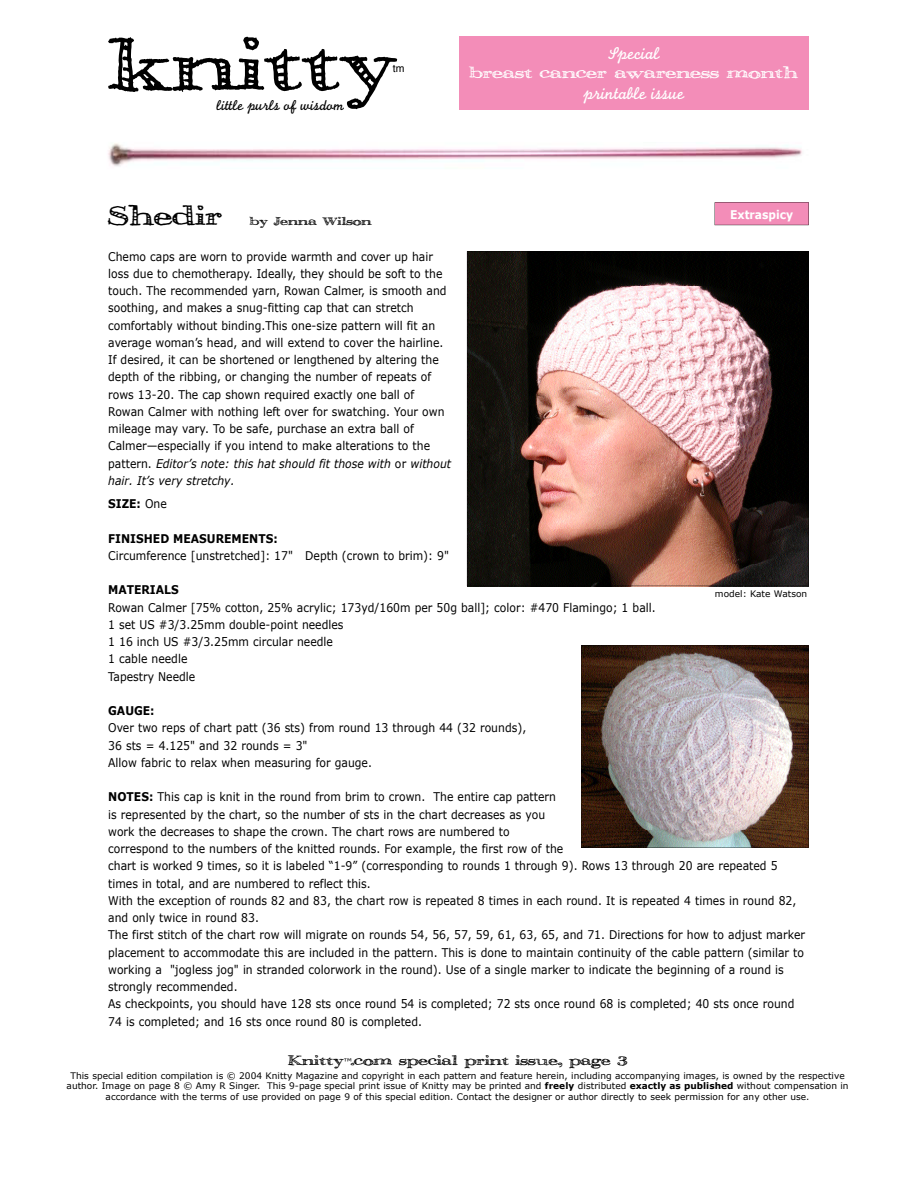
<style>
.page{position:relative;width:918px;height:1188px;background:#fff}
.page>*{position:absolute;margin:0;border:0;box-sizing:border-box;transform-origin:0 0}
.t1{font:97.5px "Pesto";color:#000}
.t2{font:36px "Pesto";letter-spacing:.005em;color:#000}
.t3{font:21px "Pesto";color:#fff}
.t4{font:18px "Pesto";color:#000}
.t5{font:18px "Monoline Script";color:#fff}
.t6{font:15px "Monoline Script";color:#000}
.t7{font:15px "Pesto";color:#000}
.t8{font:12px/17.2px "Verdana";color:#000;scale:.9 1}
.t9{font:700 12px "Verdana";color:#000;scale:.9 1}
.t10{font:700 12px "Verdana";color:#fff;scale:.9 1}
.t11{font:10.5px "Helvetica";color:#000}
.t12{font:9px/10.8px "Verdana";color:#000;text-align:center}
.s1{font-style:italic}
.s2{font-weight:400}
.s3{font-weight:700}
.s4{font-family:"Verdana";font-size:9px}
</style>
<div class="page">
<div style="left:459px;top:36px;width:350px;height:73px;background:#f38db8"></div>
<img style="left:108px;top:143px;width:694px;height:23px">
<svg style="left:715px;top:202px;width:94px;height:23px;background:#ec89b2"></svg>
<img style="left:467px;top:251px;width:342px;height:335px">
<img style="left:582px;top:645px;width:227px;height:203px">
<h1 class="t1" style="left:108px;top:12px;width:290px">knitty</h1>
<p class="t11" style="left:393px;top:64px;width:13px">tm</p>
<p class="t6" style="left:217px;top:101px;width:129px">little purls of wisdom</p>
<h3 class="t5" style="left:608px;top:47px;width:53px">Special</h3>
<h3 class="t3" style="left:469px;top:61px;width:330px">breast cancer awareness month</h3>
<h3 class="t5" style="left:583px;top:87px;width:102px">printable issue</h3>
<h2 class="t2" style="left:108px;top:197px;width:115px">Shedir</h2>
<p class="t7" style="left:249px;top:213px;width:124px">by Jenna Wilson</p>
<p class="t8" style="left:108px;top:247px;width:383px">Chemo caps are worn to provide warmth and cover up hair loss due to chemotherapy. Ideally, they should be soft to the touch. The recommended yarn, Rowan Calmer, is smooth and soothing, and makes a snug-fitting cap that can stretch comfortably without binding.This one-size pattern will fit an average woman’s head, and will extend to cover the hairline.<br>If desired, it can be shortened or lengthened by altering the depth of the ribbing, or changing the number of repeats of rows 13-20. The cap shown required exactly one ball of Rowan Calmer with nothing left over for swatching. Your own mileage may vary. To be safe, purchase an extra ball of Calmer—especially if you intend to make alterations to the pattern. <span class="s1">Editor’s note: this hat should fit those with</span> or <span class="s1">without hair. It’s very stretchy.</span></p>
<p class="t9" style="left:108px;top:496px;width:67px">SIZE: <span class="s2">One</span></p>
<p class="t9" style="left:108px;top:531px;width:190px">FINISHED MEASUREMENTS:</p>
<p class="t8" style="left:108px;top:547px;width:380px">Circumference [unstretched]: 17" Depth (crown to brim): 9"</p>
<p class="t9" style="left:108px;top:582px;width:80px">MATERIALS</p>
<p class="t8" style="left:108px;top:598px;width:610px">Rowan Calmer [75% cotton, 25% acrylic; 173yd/160m per 50g ball]; color: #470 Flamingo; 1 ball.<br>1 set US #3/3.25mm double-point needles<br>1 16 inch US #3/3.25mm circular needle<br>1 cable needle<br>Tapestry Needle</p>
<p class="t9" style="left:108px;top:703px;width:53px">GAUGE:</p>
<p class="t8" style="left:108px;top:719px;width:466px">Over two reps of chart patt (36 sts) from round 13 through 44 (32 rounds),<br>36 sts = 4.125" and 32 rounds = 3"<br>Allow fabric to relax when measuring for gauge.</p>
<p class="t8" style="left:108px;top:788px;width:776px"><span class="s3">NOTES:</span> This cap is knit in the round from brim to crown. The entire cap pattern<br>is represented by the chart, so the number of sts in the chart decreases as you<br>work the decreases to shape the crown. The chart rows are numbered to<br>correspond to the numbers of the knitted rounds. For example, the first row of the<br>chart is worked 9 times, so it is labeled “1-9” (corresponding to rounds 1 through 9). Rows 13 through 20 are repeated 5 times in total, and are numbered to reflect this.<br>With the exception of rounds 82 and 83, the chart row is repeated 8 times in each round. It is repeated 4 times in round 82, and only twice in round 83.<br>The first stitch of the chart row will migrate on rounds 54, 56, 57, 59, 61, 63, 65, and 71. Directions for how to adjust marker placement to accommodate this are included in the pattern. This is done to maintain continuity of the cable pattern (similar to working a "jogless jog" in stranded colorwork in the round). Use of a single marker to indicate the beginning of a round is strongly recommended.<br>As checkpoints, you should have 128 sts once round 54 is completed; 72 sts once round 68 is completed; 40 sts once round 74 is completed; and 16 sts once round 80 is completed.</p>
<p class="t10" style="left:730px;top:206px;width:72px">Extraspicy</p>
<p class="t12" style="left:715px;top:588px;width:94px">model: Kate Watson</p>
<h3 class="t4" style="left:288px;top:1050px;width:341px">Knitty<span class="s4">™</span>.com special print issue, page 3</h3>
<p class="t12" style="left:67px;top:1070px;width:784px">This special edition compilation is © 2004 Knitty Magazine and copyright in each pattern and feature herein, including accompanying images, is owned by the respective author. Image on page 8 © Amy R Singer. This 9-page special print issue of Knitty may be printed and <span class="s3">freely</span> distributed <span class="s3">exactly as published</span> without compensation in accordance with the terms of use provided on page 9 of this special edition. Contact the designer or author directly to seek permission for any other use.</p>
</div>
